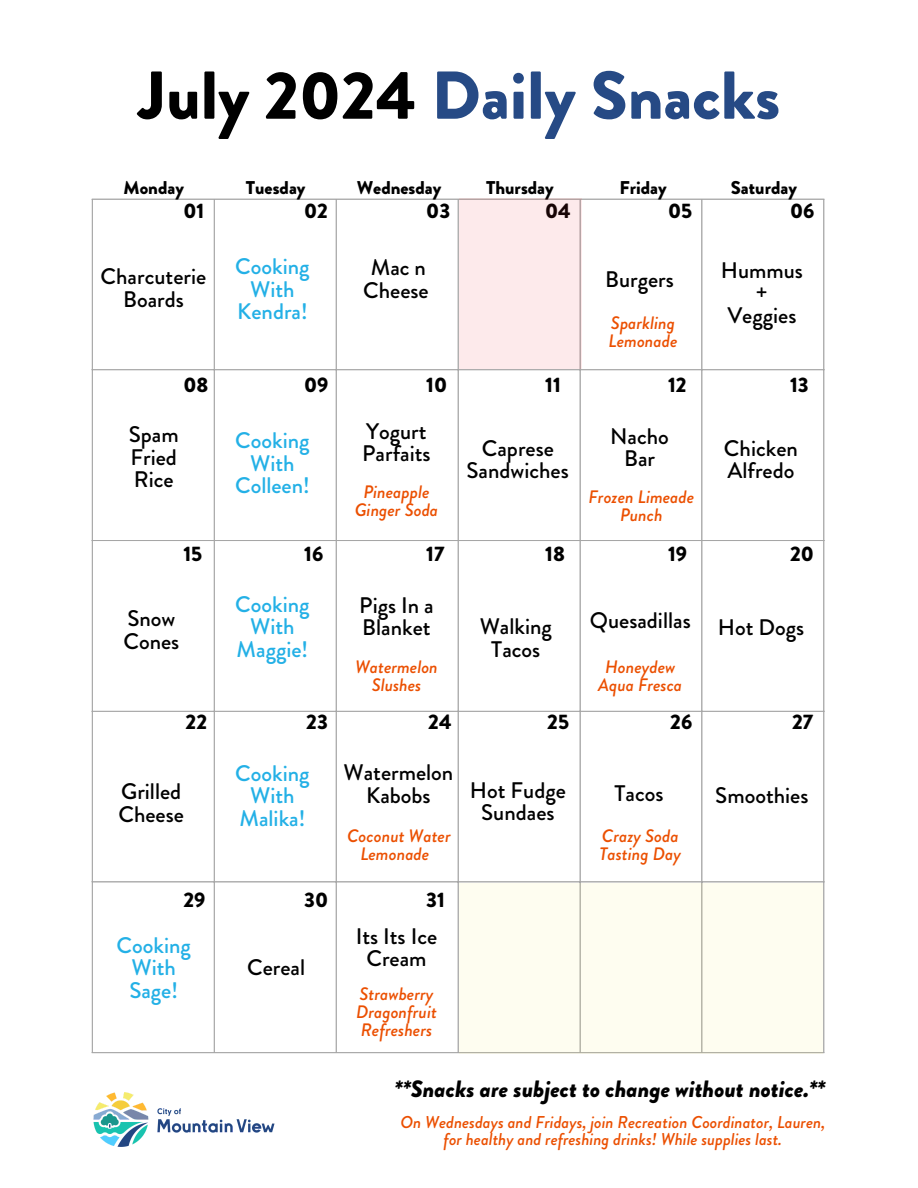
<style>
.page{position:relative;width:918px;height:1188px;background:#fff}
.page>*{position:absolute;margin:0;border:0;box-sizing:border-box;transform-origin:0 0}
.t1{font:900 67.5px "Brandon Grotesque";color:#264a85}
.t2{font:italic 900 23.55px "Brandon Grotesque";color:#000}
.t3{font:500 22.5px/22.5px "Brandon Grotesque";color:#000;text-align:center}
.t4{font:500 22.5px/22.5px "Brandon Grotesque";color:#23b0e6;text-align:center}
.t5{font:900 21px "Brandon Grotesque";color:#000}
.t6{font:900 18.45px "Brandon Grotesque";color:#000}
.t7{font:italic 500 18px/18px "Brandon Grotesque";color:#eb4f00;text-align:center}
.t8{font:italic 500 17.1px/16.8px "Brandon Grotesque";color:#eb4f00;text-align:center}
.s1{color:#000}
</style>
<div class="page">
<hr style="left:92px;top:200px;width:1px;height:852px;background:#a6a6a6">
<hr style="left:214px;top:200px;width:1px;height:852px;background:#a6a6a6">
<hr style="left:336px;top:200px;width:1px;height:852px;background:#a6a6a6">
<hr style="left:458px;top:200px;width:1px;height:852px;background:#a6a6a6">
<hr style="left:580px;top:200px;width:1px;height:852px;background:#a6a6a6">
<hr style="left:701px;top:200px;width:1px;height:852px;background:#a6a6a6">
<hr style="left:823px;top:200px;width:1px;height:852px;background:#a6a6a6">
<hr style="left:92px;top:199px;width:732px;height:1px;background:#a6a6a6">
<hr style="left:92px;top:369px;width:732px;height:1px;background:#a6a6a6">
<hr style="left:92px;top:540px;width:732px;height:1px;background:#a6a6a6">
<hr style="left:92px;top:711px;width:732px;height:1px;background:#a6a6a6">
<hr style="left:92px;top:882px;width:732px;height:1px;background:#a6a6a6">
<hr style="left:92px;top:1052px;width:732px;height:1px;background:#a6a6a6">
<img style="left:93px;top:1092px;width:182px;height:55px">
<div style="left:459px;top:199px;width:122px;height:170px;background:#fdeaeb"></div>
<div style="left:459px;top:883px;width:363px;height:171px;background:#fefdf0"></div>
<p class="t1" style="left:138px;top:48px;width:644px"><span class="s1">July 2024</span> Daily Snacks</p>
<h3 class="t6" style="left:124px;top:175px;width:62px">Monday</h3>
<h3 class="t6" style="left:246px;top:175px;width:61px">Tuesday</h3>
<h3 class="t6" style="left:357px;top:175px;width:86px">Wednesday</h3>
<h3 class="t6" style="left:486px;top:175px;width:69px">Thursday</h3>
<h3 class="t6" style="left:619px;top:175px;width:49px">Friday</h3>
<h2 class="t6" style="left:731px;top:175px;width:68px">Saturday</h2>
<p class="t5" style="left:183px;top:196px;width:22px">01</p>
<p class="t5" style="left:304px;top:196px;width:25px">02</p>
<h6 class="t5" style="left:426px;top:196px;width:25px">03</h6>
<p class="t5" style="left:545px;top:196px;width:27px">04</p>
<p class="t5" style="left:668px;top:196px;width:26px">05</p>
<p class="t5" style="left:790px;top:196px;width:26px">06</p>
<p class="t4" style="left:235px;top:255px;width:76px">Cooking<br>With<br>Kendra!</p>
<p class="t3" style="left:363px;top:257px;width:67px">Mac n<br>Cheese</p>
<p class="t3" style="left:605px;top:268px;width:70px">Burgers</p>
<p class="t3" style="left:101px;top:265px;width:107px">Charcuterie<br>Boards</p>
<p class="t3" style="left:721px;top:259px;width:84px">Hummus +<br>Veggies</p>
<p class="t7" style="left:611px;top:314px;width:66px">Sparkling</p>
<h6 class="t7" style="left:609px;top:332px;width:71px">Lemonade</h6>
<p class="t5" style="left:183px;top:370px;width:27px">08</p>
<p class="t5" style="left:304px;top:370px;width:26px">09</p>
<p class="t5" style="left:426px;top:370px;width:22px">10</p>
<p class="t5" style="left:545px;top:370px;width:17px">11</p>
<p class="t5" style="left:668px;top:370px;width:20px">12</p>
<p class="t5" style="left:790px;top:370px;width:20px">13</p>
<p class="t3" style="left:129px;top:423px;width:51px;text-align:justify">Spam Fried Rice</p>
<p class="t4" style="left:235px;top:429px;width:76px">Cooking<br>With<br>Colleen!</p>
<p class="t3" style="left:362px;top:420px;width:70px;text-align:left">Yogurt<br>Parfaits</p>
<h6 class="t7" style="left:363px;top:483px;width:68px">Pineapple</h6>
<p class="t7" style="left:355px;top:501px;width:85px">Ginger Soda</p>
<p class="t3" style="left:466px;top:437px;width:104px">Caprese<br>Sandwiches</p>
<h6 class="t3" style="left:610px;top:425px;width:60px">Nacho<br>Bar</h6>
<p class="t7" style="left:589px;top:488px;width:107px">Frozen Limeade<br>Punch</p>
<h6 class="t3" style="left:724px;top:437px;width:76px;text-align:left">Chicken<br>Alfredo</h6>
<p class="t5" style="left:183px;top:539px;width:20px">15</p>
<p class="t5" style="left:304px;top:539px;width:21px">16</p>
<p class="t5" style="left:426px;top:539px;width:20px">17</p>
<p class="t5" style="left:545px;top:539px;width:21px">18</p>
<h6 class="t5" style="left:668px;top:539px;width:21px">19</h6>
<p class="t5" style="left:790px;top:539px;width:25px">20</p>
<p class="t3" style="left:123px;top:607px;width:57px;text-align:left">Snow<br>Cones</p>
<h6 class="t4" style="left:235px;top:593px;width:76px">Cooking<br>With<br>Maggie!</h6>
<p class="t3" style="left:359px;top:594px;width:76px;text-align:left">Pigs In a<br>Blanket</p>
<h6 class="t3" style="left:480px;top:615px;width:74px">Walking<br>Tacos</h6>
<p class="t3" style="left:590px;top:609px;width:102px">Quesadillas</p>
<p class="t7" style="left:355px;top:658px;width:84px">Watermelon<br>Slushes</p>
<h6 class="t7" style="left:598px;top:658px;width:86px">Honeydew<br>Aqua Fresca</h6>
<h6 class="t3" style="left:718px;top:616px;width:88px">Hot Dogs</h6>
<h6 class="t5" style="left:186px;top:707px;width:23px">22</h6>
<p class="t5" style="left:306px;top:707px;width:23px">23</p>
<p class="t5" style="left:428px;top:707px;width:25px">24</p>
<p class="t5" style="left:547px;top:707px;width:23px">25</p>
<p class="t5" style="left:670px;top:707px;width:24px">26</p>
<p class="t5" style="left:792px;top:707px;width:23px">27</p>
<h6 class="t3" style="left:118px;top:780px;width:67px;text-align:left">Grilled<br>Cheese</h6>
<h6 class="t4" style="left:235px;top:762px;width:76px">Cooking<br>With<br>Malika!</h6>
<p class="t3" style="left:343px;top:761px;width:111px">Watermelon<br>Kabobs</p>
<p class="t7" style="left:347px;top:827px;width:105px">Coconut Water</p>
<h6 class="t7" style="left:360px;top:845px;width:71px">Lemonade</h6>
<p class="t5" style="left:183px;top:885px;width:24px">29</p>
<p class="t5" style="left:304px;top:885px;width:25px">30</p>
<h6 class="t5" style="left:426px;top:885px;width:20px">31</h6>
<p class="t3" style="left:356px;top:925px;width:83px">Its Its Ice<br>Cream</p>
<h6 class="t4" style="left:117px;top:934px;width:76px">Cooking<br>With<br>Sage!</h6>
<p class="t3" style="left:247px;top:957px;width:60px">Cereal</p>
<p class="t7" style="left:356px;top:985px;width:82px;text-align:left">Strawberry<br>Dragonfruit<br>Refreshers</p>
<p class="t3" style="left:470px;top:779px;width:98px">Hot Fudge<br>Sundaes</p>
<p class="t3" style="left:615px;top:782px;width:51px">Tacos</p>
<p class="t7" style="left:599px;top:827px;width:83px;text-align:left">Crazy Soda<br>Tasting Day</p>
<h3 class="t3" style="left:715px;top:785px;width:95px">Smoothies</h3>
<h3 class="t2" style="left:395px;top:1073px;width:432px">**Snacks are subject to change without notice.**</h3>
<h3 class="t8" style="left:400px;top:1114px;width:427px">On Wednesdays and Fridays, join Recreation Coordinator, Lauren, for healthy and refreshing drinks! While supplies last.</h3>
</div>
